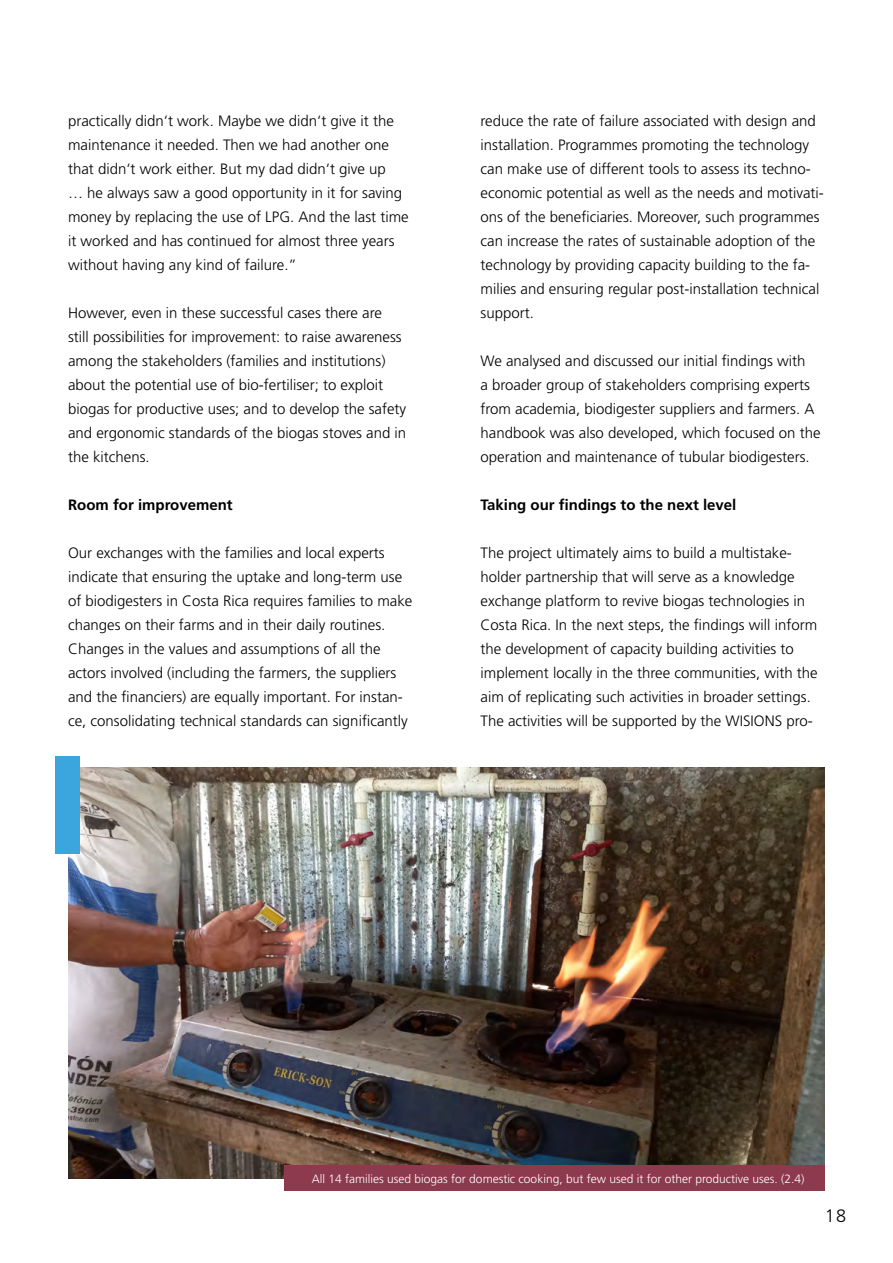
<style>
.page{position:relative;width:893px;height:1263px;background:#fff}
.page>*{position:absolute;margin:0;border:0;box-sizing:border-box;transform-origin:0 0}
.t1{font:300 18px "Frutiger LT Std";color:#000}
.t2{font:300 15px/24px "Frutiger LT Std";color:#000}
.t3{font:700 15px "Frutiger LT Std";color:#000}
.t4{font:300 12px "Frutiger LT Std";color:#fff}
</style>
<div class="page">
<img style="left:68px;top:767px;width:757px;height:411px">
<div style="left:285px;top:1165px;width:540px;height:26px;background:#8d394e"></div>
<div style="left:55px;top:756px;width:25px;height:98px;background:#3ba6de"></div>
<p class="t2" style="left:68px;top:109px;width:342px">practically didn‘t work. Maybe we didn‘t give it the maintenance it needed. Then we had another one that didn‘t work either. But my dad didn‘t give up<br>… he always saw a good opportunity in it for saving money by replacing the use of LPG. And the last time it worked and has continued for almost three years without having any kind of failure.”</p>
<p class="t2" style="left:68px;top:301px;width:340px">However, even in these successful cases there are still possibilities for improvement: to raise awareness among the stakeholders (families and institutions) about the potential use of bio-fertiliser; to exploit biogas for productive uses; and to develop the safety and ergonomic standards of the biogas stoves and in the kitchens.</p>
<p class="t3" style="left:68px;top:496px;width:166px">Room for improvement</p>
<p class="t2" style="left:68px;top:541px;width:346px">Our exchanges with the families and local experts indicate that ensuring the uptake and long-term use of biodigesters in Costa Rica requires families to make changes on their farms and in their daily routines.<br>Changes in the values and assumptions of all the actors involved (including the farmers, the suppliers and the financiers) are equally important. For instan&shy;ce, consolidating technical standards can significantly</p>
<p class="t2" style="left:480px;top:109px;width:345px">reduce the rate of failure associated with design and installation. Programmes promoting the technology can make use of different tools to assess its techno&shy;economic potential as well as the needs and motivati&shy;ons of the beneficiaries. Moreover, such programmes can increase the rates of sustainable adoption of the technology by providing capacity building to the fa&shy;milies and ensuring regular post-installation technical support.</p>
<p class="t2" style="left:480px;top:349px;width:342px">We analysed and discussed our initial findings with<br>a broader group of stakeholders comprising experts from academia, biodigester suppliers and farmers. A handbook was also developed, which focused on the operation and maintenance of tubular biodigesters.</p>
<p class="t3" style="left:480px;top:496px;width:257px">Taking our findings to the next level</p>
<p class="t2" style="left:480px;top:541px;width:339px">The project ultimately aims to build a multistake&shy;holder partnership that will serve as a knowledge exchange platform to revive biogas technologies in Costa Rica. In the next steps, the findings will inform the development of capacity building activities to implement locally in the three communities, with the aim of replicating such activities in broader settings.<br>The activities will be supported by the WISIONS pro-</p>
<p class="t4" style="left:312px;top:1172px;width:494px">All 14 families used biogas for domestic cooking, but few used it for other productive uses. (2.4)</p>
<p class="t1" style="left:825px;top:1206px;width:23px">18</p>
</div>
